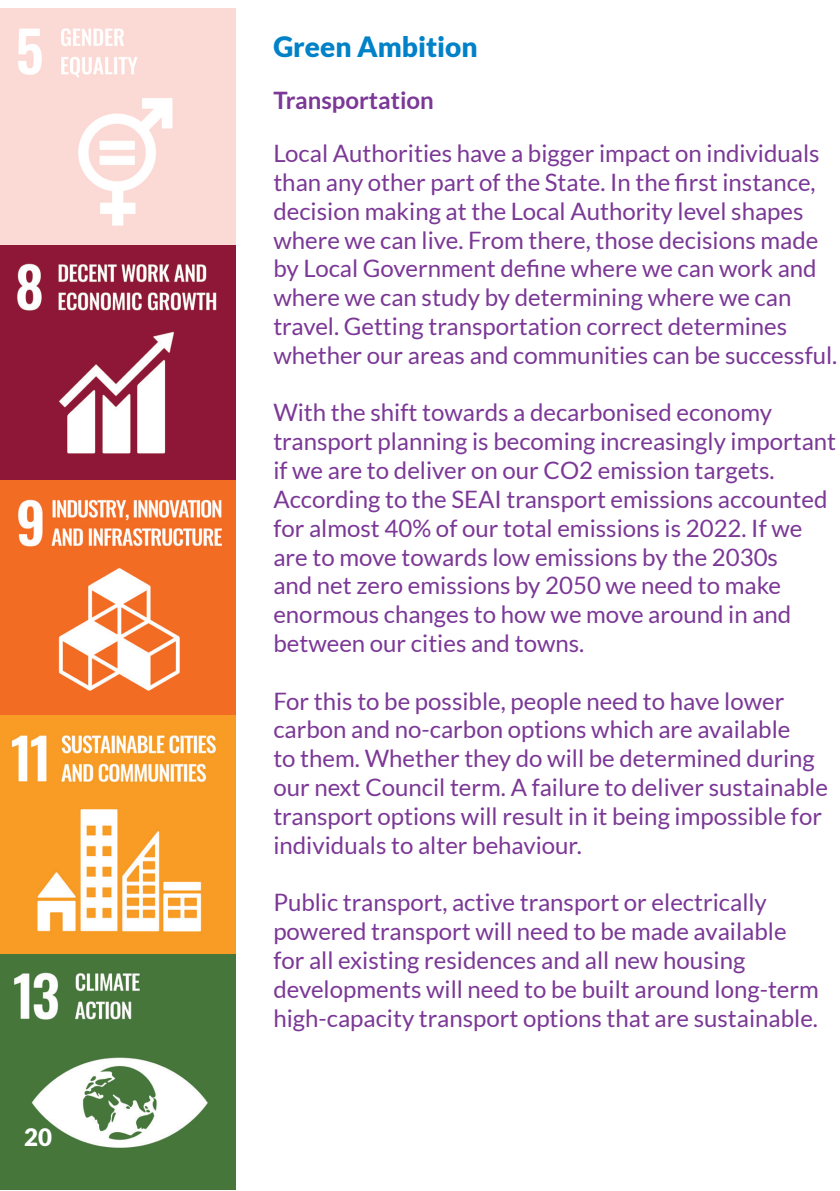
<style>
.page{position:relative;width:840px;height:1191px;background:#fff}
.page>*{position:absolute;margin:0;border:0;box-sizing:border-box;transform-origin:0 0}
.t1{font:900 28px "Lato";color:#0081c8}
.t2{font:24px/28.8px "Lato";color:#7b3896}
.t3{font:700 24px "Lato";color:#7b3896}
.t4{font:900 24px "Lato";color:#fff}
</style>
<div class="page">
<img style="left:0;top:9px;width:235px;height:1180px">
<p class="t4" style="left:24px;top:1122px;width:29px">20</p>
<p class="t1" style="left:273px;top:30px;width:206px">Green Ambition</p>
<p class="t3" style="left:273px;top:87px;width:162px">Transportation</p>
<p class="t2" style="left:273px;top:139px;width:565px">Local Authorities have a bigger impact on individuals than any other part of the State. In the first instance, decision making at the Local Authority level shapes where we can live. From there, those decisions made by Local Government define where we can work and where we can study by determining where we can travel. Getting transportation correct determines whether our areas and communities can be successful.</p>
<p class="t2" style="left:273px;top:398px;width:564px">With the shift towards a decarbonised economy transport planning is becoming increasingly important if we are to deliver on our CO2 emission targets.<br>According to the SEAI transport emissions accounted for almost 40% of our total emissions is 2022. If we are to move towards low emissions by the 2030s<br>and net zero emissions by 2050 we need to make enormous changes to how we move around in and between our cities and towns.</p>
<p class="t2" style="left:273px;top:686px;width:555px">For this to be possible, people need to have lower carbon and no-carbon options which are available<br>to them. Whether they do will be determined during our next Council term. A failure to deliver sustainable transport options will result in it being impossible for individuals to alter behaviour.</p>
<p class="t2" style="left:273px;top:888px;width:547px">Public transport, active transport or electrically powered transport will need to be made available for all existing residences and all new housing developments will need to be built around long-term high-capacity transport options that are sustainable.</p>
</div>
